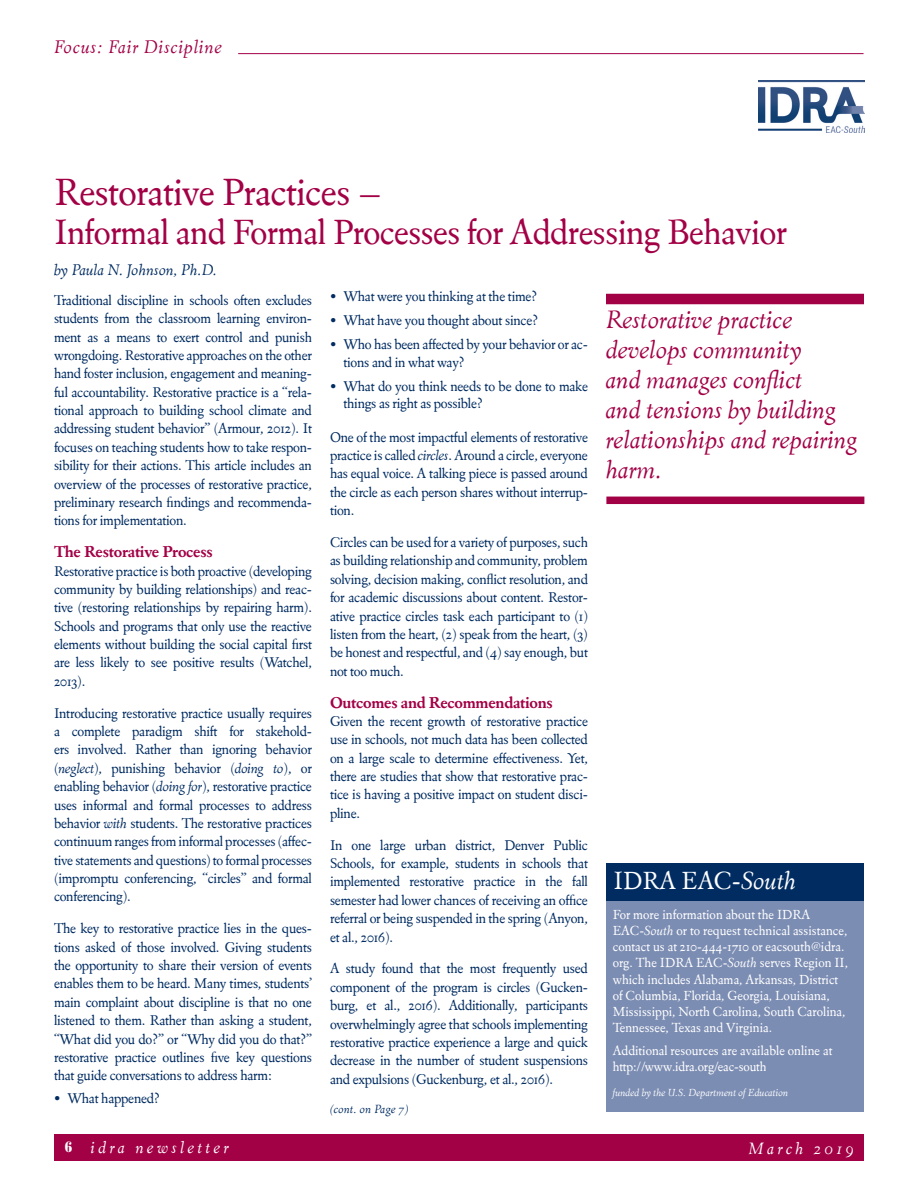
<style>
.page{position:relative;width:918px;height:1188px;background:#fff}
.page>*{position:absolute;margin:0;border:0;box-sizing:border-box;transform-origin:0 0}
.t1{font:39px "Eldorado Text";letter-spacing:-.02em;color:#a30146}
.t2{font:36px "Eldorado Text";letter-spacing:-.02em;color:#a30146}
.quote{font:italic 25.5px/30px "Eldorado Text";color:#a30146}
.t3{font:25.5px "Eldorado Text";color:#fff}
.t4{font:italic 18.75px "Eldorado Text";letter-spacing:.04em;color:#a30146}
.t5{font:italic 16.8px "Eldorado Text";letter-spacing:.2em;color:#fff}
.body{font:700 16.2px "Eldorado Text";letter-spacing:-.02em;color:#a30146}
.t6{font:italic 15.75px "Eldorado Text";color:#002c62}
.body-2{font:14.4px/18.3px "Eldorado Text";letter-spacing:-.02em;color:#002c62;text-align:justify}
.bullets{font:13.5px/16.2px "Eldorado Text";color:#fff}
.body-3{font:italic 12px "Eldorado Text";letter-spacing:.01em;color:#002c62}
.bullets-2{font:italic 10.5px "Eldorado Text";color:#fff}
.s1{font-style:italic}
.s2{font-family:"Inflex MT Std";font-weight:700;font-style:normal;font-size:15px}
</style>
<div class="page">
<div style="left:54px;top:1134px;width:810px;height:27px;background:#a30146"></div>
<hr style="left:238px;top:53px;width:626px;height:1px;background:#a30146">
<img style="left:758px;top:80px;width:106px;height:53px">
<div style="left:606px;top:863px;width:258px;height:89px;background:#002c62"></div>
<div style="left:606px;top:901px;width:258px;height:210px;background:#7c8db3"></div>
<div style="left:606px;top:497px;width:258px;height:7px;background:#a30146"></div>
<div style="left:606px;top:294px;width:258px;height:10px;background:#a30146"></div>
<h3 class="t4" style="left:54px;top:36px;width:170px">Focus: Fair Discipline</h3>
<p class="t1" style="left:54px;top:170px;width:330px">Restorative Practices –</p>
<p class="t2" style="left:54px;top:212px;width:735px">Informal and Formal Processes for Addressing Behavior</p>
<p class="t6" style="left:54px;top:261px;width:165px">by Paula N. Johnson, Ph.D.</p>
<p class="body-2" style="left:54px;top:291px;width:260px">Traditional discipline in schools often excludes students from the classroom learning environ&shy;ment as a means to exert control and punish wrongdoing. Restorative approaches on the other hand foster inclusion, engagement and meaning&shy;ful accountability. Restorative practice is a “rela&shy;tional approach to building school climate and addressing student behavior” (Armour, 2012). It focuses on teaching students how to take respon&shy;sibility for their actions. This article includes an overview of the processes of restorative practice, preliminary research findings and recommenda&shy;tions for implementation.</p>
<p class="body" style="left:54px;top:542px;width:160px">The Restorative Process</p>
<p class="body-2" style="left:54px;top:562px;width:260px">Restorative practice is both proactive (developing community by building relationships) and reac&shy;tive (restoring relationships by repairing harm).<br>Schools and programs that only use the reactive elements without building the social capital first are less likely to see positive results (Watchel, 2013).</p>
<p class="body-2" style="left:54px;top:704px;width:260px">Introducing restorative practice usually requires a complete paradigm shift for stakehold&shy;ers involved. Rather than ignoring behavior (<span class="s1">neglect</span>), punishing behavior (<span class="s1">doing to</span>), or enabling behavior (<span class="s1">doing for</span>), restorative practice uses informal and formal processes to address behavior <span class="s1">with</span> students. The restorative practices continuum ranges from informal processes (affec&shy;tive statements and questions) to formal processes (impromptu conferencing, “circles” and formal conferencing).</p>
<p class="body-2" style="left:54px;top:920px;width:260px">The key to restorative practice lies in the ques&shy;tions asked of those involved. Giving students the opportunity to share their version of events enables them to be heard. Many times, students’ main complaint about discipline is that no one listened to them. Rather than asking a student, “What did you do?” or “Why did you do that?” restorative practice outlines five key questions that guide conversations to address harm:</p>
<p class="body-2" style="left:54px;top:1089px;width:108px">• What happened?</p>
<p class="body-2" style="left:330px;top:287px;width:209px">• What were you thinking at the time?</p>
<p class="body-2" style="left:330px;top:312px;width:210px">• What have you thought about since?</p>
<p class="body-2" style="left:344px;top:336px;width:246px;line-height:17.4px;text-indent:-14px">• Who has been affected by your behavior or ac&shy;tions and in what way?</p>
<p class="body-2" style="left:344px;top:378px;width:246px;line-height:17.4px;text-indent:-14px">• What do you think needs to be done to make things as right as possible?</p>
<p class="body-2" style="left:330px;top:428px;width:260px">One of the most impactful elements of restorative practice is called <span class="s1">circles</span>. Around a circle, everyone has equal voice. A talking piece is passed around the circle as each person shares without interrup&shy;tion.</p>
<p class="body-2" style="left:330px;top:533px;width:260px">Circles can be used for a variety of purposes, such as building relationship and community, problem solving, decision making, conflict resolution, and for academic discussions about content. Restor&shy;ative practice circles task each participant to (1) listen from the heart, (2) speak from the heart, (3) be honest and respectful, and (4) say enough, but not too much.</p>
<p class="body" style="left:330px;top:693px;width:224px">Outcomes and Recommendations</p>
<p class="body-2" style="left:330px;top:712px;width:260px">Given the recent growth of restorative practice use in schools, not much data has been collected on a large scale to determine effectiveness. Yet, there are studies that show that restorative prac&shy;tice is having a positive impact on student disci&shy;pline.</p>
<p class="body-2" style="left:330px;top:836px;width:260px">In one large urban district, Denver Public Schools, for example, students in schools that implemented restorative practice in the fall semester had lower chances of receiving an office referral or being suspended in the spring (Anyon, et al., 2016).</p>
<p class="body-2" style="left:330px;top:960px;width:260px">A study found that the most frequently used component of the program is circles (Gucken&shy;burg, et al., 2016). Additionally, participants overwhelmingly agree that schools implementing restorative practice experience a large and quick decrease in the number of student suspensions and expulsions (Guckenburg, et al., 2016).</p>
<p class="body-3" style="left:330px;top:1102px;width:80px">(cont. on Page 7)</p>
<p class="quote" style="left:606px;top:305px;width:253px">Restorative practice develops community<br>and manages conflict<br>and tensions by building relationships and repairing harm.</p>
<p class="t3" style="left:613px;top:866px;width:185px">IDRA EAC-<span class="s1">South</span></p>
<p class="bullets" style="left:613px;top:906px;width:237px">For more information about the IDRA EAC-<span class="s1">South</span> or to request technical assistance, contact us at 210-444-1710 or eacsouth@idra. org. The IDRA EAC-<span class="s1">South</span> serves Region II, which includes Alabama, Arkansas, District of Columbia, Florida, Georgia, Louisiana, Mississippi, North Carolina, South Carolina, Tennessee, Texas and Virginia.</p>
<p class="bullets" style="left:613px;top:1043px;width:221px">Additional resources are available online at http://www.idra.org/eac-south</p>
<p class="bullets-2" style="left:613px;top:1086px;width:177px">funded by the U.S. Department of Education</p>
<p class="t5" style="left:65px;top:1138px;width:166px"><span class="s2">6</span> idra newsletter</p>
<p class="t5" style="left:748px;top:1139px;width:107px">March 2019</p>
</div>
